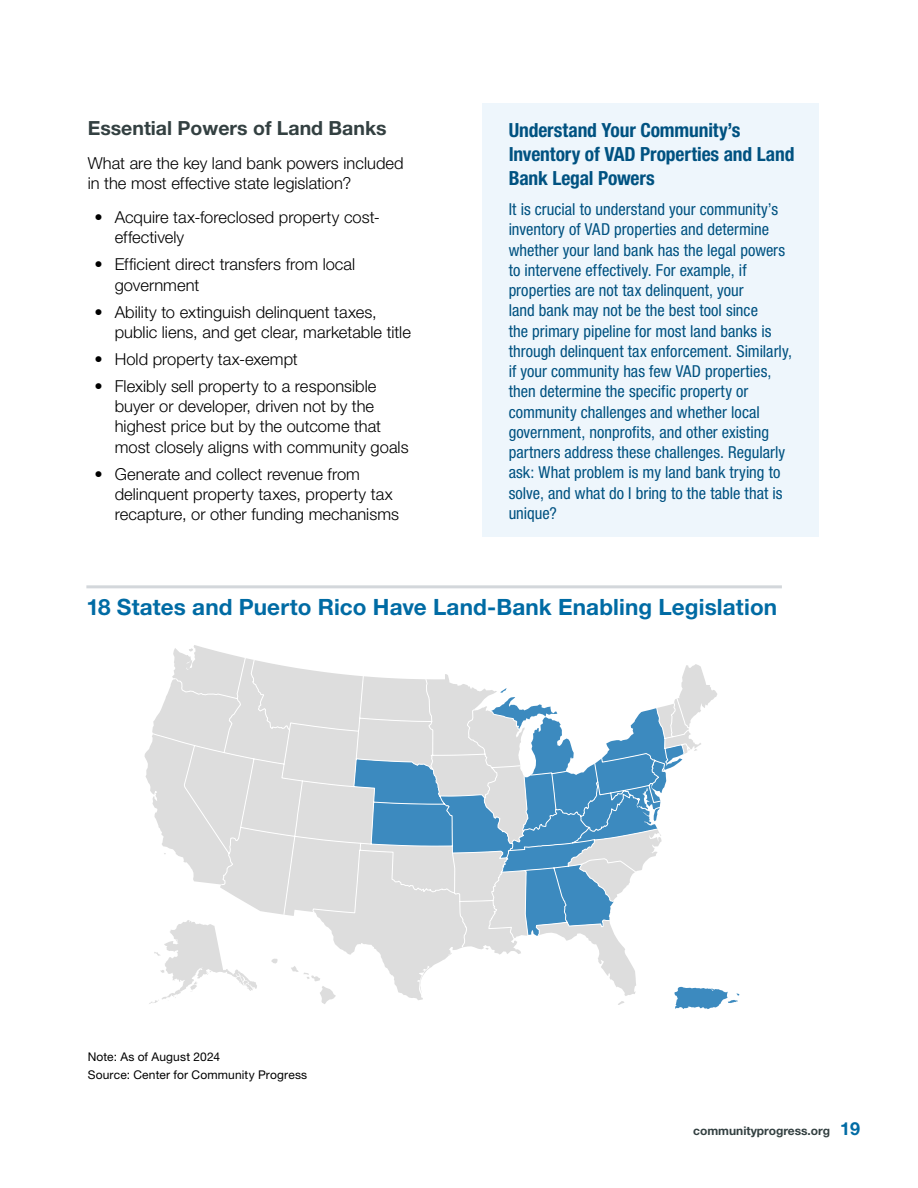
<style>
.page{position:relative;width:918px;height:1188px;background:#fff}
.page>*{position:absolute;margin:0;border:0;box-sizing:border-box;transform-origin:0 0}
.t1{font:700 22.5px "Helvetica Neue LT Std";letter-spacing:.005em;color:#006ba4}
.t2{font:700 21.75px "Helvetica";color:#00629c}
.t3{font:700 condensed 19.5px/24px "Helvetica Neue LT Std";letter-spacing:-.005em;color:#005281}
.t4{font:700 19.5px "Helvetica Neue LT Std";color:#334041}
.t5{font:condensed 16.5px/20.2px "Helvetica Neue LT Std";color:#005281}
.t6{font:300 16.5px/20.2px "Helvetica Neue LT Std";color:#000}
.t7{font:12px/17.9px "Helvetica Neue LT Std";letter-spacing:.015em;color:#000}
.t8{font:700 12px "Helvetica Neue LT Std";color:#334041}
.s1{font-size:18px;color:#006ba4}
</style>
<div class="page">
<svg style="left:145px;top:645px;width:594px;height:364px"></svg>
<hr style="left:86px;top:585px;width:696px;height:3px;background:#d3d7db">
<div style="left:482px;top:103px;width:337px;height:101px;background:#eef6fc"></div>
<div style="left:482px;top:183px;width:337px;height:354px;background:#eef6fc"></div>
<p class="t4" style="left:88px;top:116px;width:300px">Essential Powers of Land Banks</p>
<p class="t6" style="left:88px;top:153px;width:317px">What are the key land bank powers included in the most effective state legislation?</p>
<p class="t6" style="left:115px;top:207px;width:267px;text-indent:-20px">• Acquire tax-foreclosed property cost&shy;effectively</p>
<p class="t6" style="left:115px;top:254px;width:242px;text-indent:-20px">• Efficient direct transfers from local government</p>
<p class="t6" style="left:115px;top:301px;width:298px;text-indent:-20px">• Ability to extinguish delinquent taxes, public liens, and get clear, marketable title</p>
<p class="t6" style="left:94px;top:349px;width:205px">• Hold property tax-exempt</p>
<p class="t6" style="left:115px;top:376px;width:295px;text-indent:-20px">• Flexibly sell property to a responsible buyer or developer, driven not by the highest price but by the outcome that most closely aligns with community goals</p>
<p class="t6" style="left:115px;top:463px;width:286px;text-indent:-20px">• Generate and collect revenue from delinquent property taxes, property tax recapture, or other funding mechanisms</p>
<p class="t3" style="left:509px;top:118px;width:287px">Understand Your Community’s<br>Inventory of VAD Properties and Land<br>Bank Legal Powers</p>
<p class="t5" style="left:509px;top:199px;width:285px">It is crucial to understand your community’s inventory of VAD properties and determine whether your land bank has the legal powers to intervene effectively. For example, if properties are not tax delinquent, your<br>land bank may not be the best tool since<br>the primary pipeline for most land banks is through delinquent tax enforcement. Similarly, if your community has few VAD properties, then determine the specific property or community challenges and whether local government, nonprofits, and other existing partners address these challenges. Regularly ask: What problem is my land bank trying to solve, and what do I bring to the table that is unique?</p>
<h1 class="t1" style="left:86px;top:593px;width:692px">18 States and Puerto Rico Have Land-Bank Enabling Legislation</h1>
<h2 class="t2" style="left:143px;top:594px;width:389px">States with Land Bank-Enabling Legislation</h2>
<p class="t7" style="left:88px;top:1048px;width:221px">Note: As of August 2024<br>Source: Center for Community Progress</p>
<p class="t8" style="left:693px;top:1123px;width:168px">communityprogress.org <span class="s1">19</span></p>
</div>
